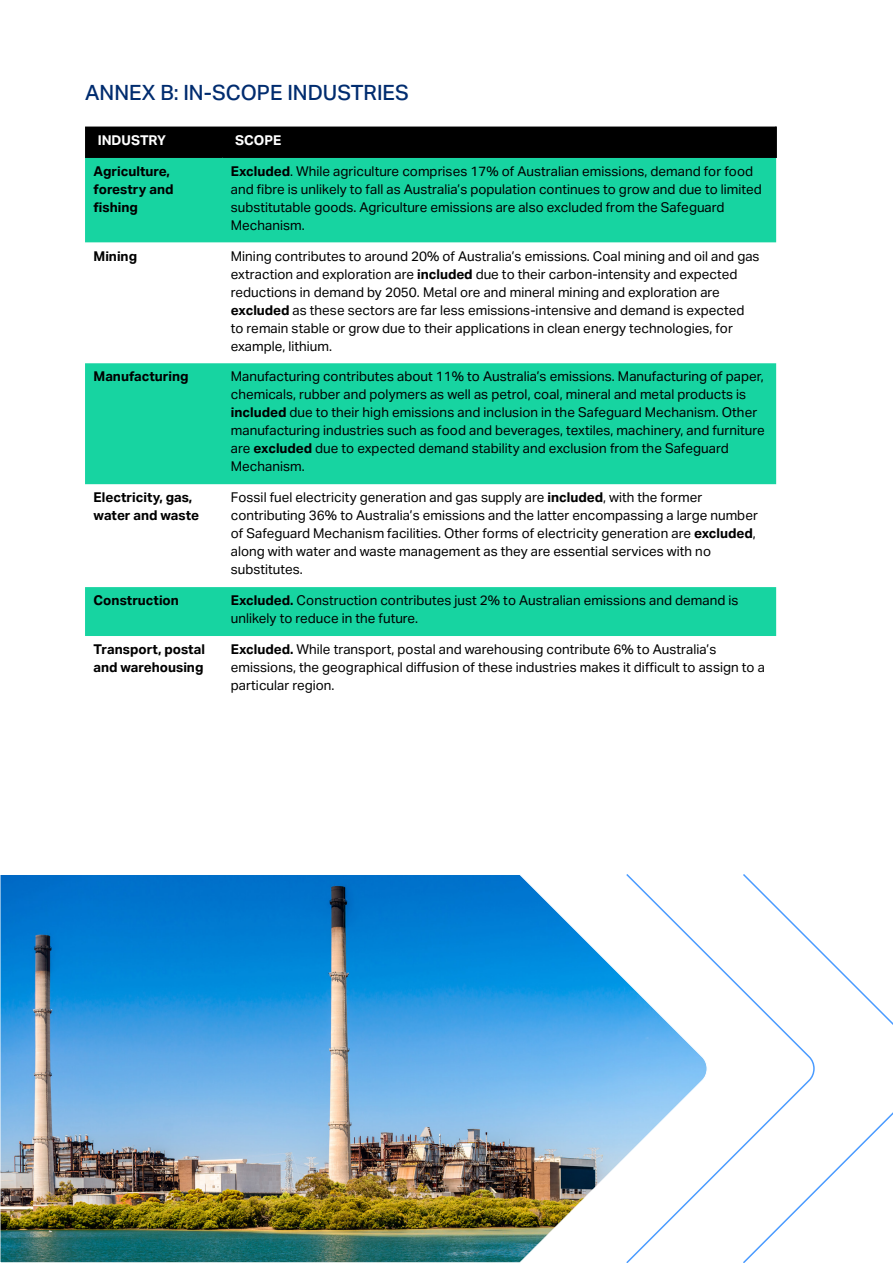
<style>
.page{position:relative;width:893px;height:1263px;background:#fff}
.page>*{position:absolute;margin:0;border:0;box-sizing:border-box;transform-origin:0 0}
.t1{font:500 21px "Aktiv Grotesk";color:#002c6f}
.Table_body{font:13.5px/18px "Aktiv Grotesk";color:#000}
.Table_body-2{font:700 13.5px/18px "Aktiv Grotesk";color:#000}
.Table_Header{font:700 13.5px "Aktiv Grotesk";color:#fff}
.s1{font-weight:700}
</style>
<div class="page">
<div style="left:85px;top:127px;width:690px;height:30px;background:#000"></div>
<svg style="left:85px;top:158px;width:691px;height:478px;fill:#17d4a1"></svg>
<hr style="left:775px;top:127px;width:2px;height:30px;background:#000">
<hr style="left:85px;top:157px;width:137px;height:1px;background:#000">
<hr style="left:222px;top:157px;width:555px;height:1px;background:#000">
<svg style="left:815px;top:945px;width:78px;height:247px"></svg>
<svg style="left:708px;top:874px;width:107px;height:389px"></svg>
<img style="left:0;top:874px;width:708px;height:389px">
<p class="t1" style="left:85px;top:81px;width:325px">ANNEX B: IN-SCOPE INDUSTRIES</p>
<p class="Table_Header" style="left:98px;top:132px;width:70px">INDUSTRY</p>
<p class="Table_Header" style="left:235px;top:132px;width:48px">SCOPE</p>
<p class="Table_body-2" style="left:94px;top:162px;width:81px">Agriculture, forestry and fishing</p>
<p class="Table_body" style="left:231px;top:162px;width:533px"><span class="s1">Excluded</span>. While agriculture comprises 17% of Australian emissions, demand for food and fibre is unlikely to fall as Australia’s population continues to grow and due to limited substitutable goods. Agriculture emissions are also excluded from the Safeguard Mechanism.</p>
<p class="Table_body-2" style="left:94px;top:247px;width:45px">Mining</p>
<p class="Table_body" style="left:231px;top:247px;width:530px">Mining contributes to around 20% of Australia’s emissions. Coal mining and oil and gas extraction and exploration are <span class="s1">included</span> due to their carbon-intensity and expected reductions in demand by 2050. Metal ore and mineral mining and exploration are <span class="s1">excluded</span> as these sectors are far less emissions-intensive and demand is expected to remain stable or grow due to their applications in clean energy technologies, for example, lithium.</p>
<p class="Table_body-2" style="left:94px;top:368px;width:96px">Manufacturing</p>
<p class="Table_body" style="left:231px;top:368px;width:535px">Manufacturing contributes about 11% to Australia’s emissions. Manufacturing of paper, chemicals, rubber and polymers as well as petrol, coal, mineral and metal products is <span class="s1">included</span> due to their high emissions and inclusion in the Safeguard Mechanism. Other manufacturing industries such as food and beverages, textiles, machinery, and furniture are <span class="s1">excluded</span> due to expected demand stability and exclusion from the Safeguard Mechanism.</p>
<p class="Table_body-2" style="left:94px;top:489px;width:107px">Electricity, gas, water and waste</p>
<p class="Table_body" style="left:231px;top:489px;width:529px">Fossil fuel electricity generation and gas supply are <span class="s1">included</span>, with the former contributing 36% to Australia’s emissions and the latter encompassing a large number of Safeguard Mechanism facilities. Other forms of electricity generation are <span class="s1">excluded</span>, along with water and waste management as they are essential services with no substitutes.</p>
<p class="Table_body-2" style="left:94px;top:592px;width:87px">Construction</p>
<p class="Table_body" style="left:231px;top:592px;width:509px"><span class="s1">Excluded.</span> Construction contributes just 2% to Australian emissions and demand is unlikely to reduce in the future.</p>
<p class="Table_body-2" style="left:94px;top:640px;width:113px">Transport, postal and warehousing</p>
<p class="Table_body" style="left:231px;top:640px;width:536px"><span class="s1">Excluded.</span> While transport, postal and warehousing contribute 6% to Australia’s emissions, the geographical diffusion of these industries makes it difficult to assign to a particular region.</p>
</div>
